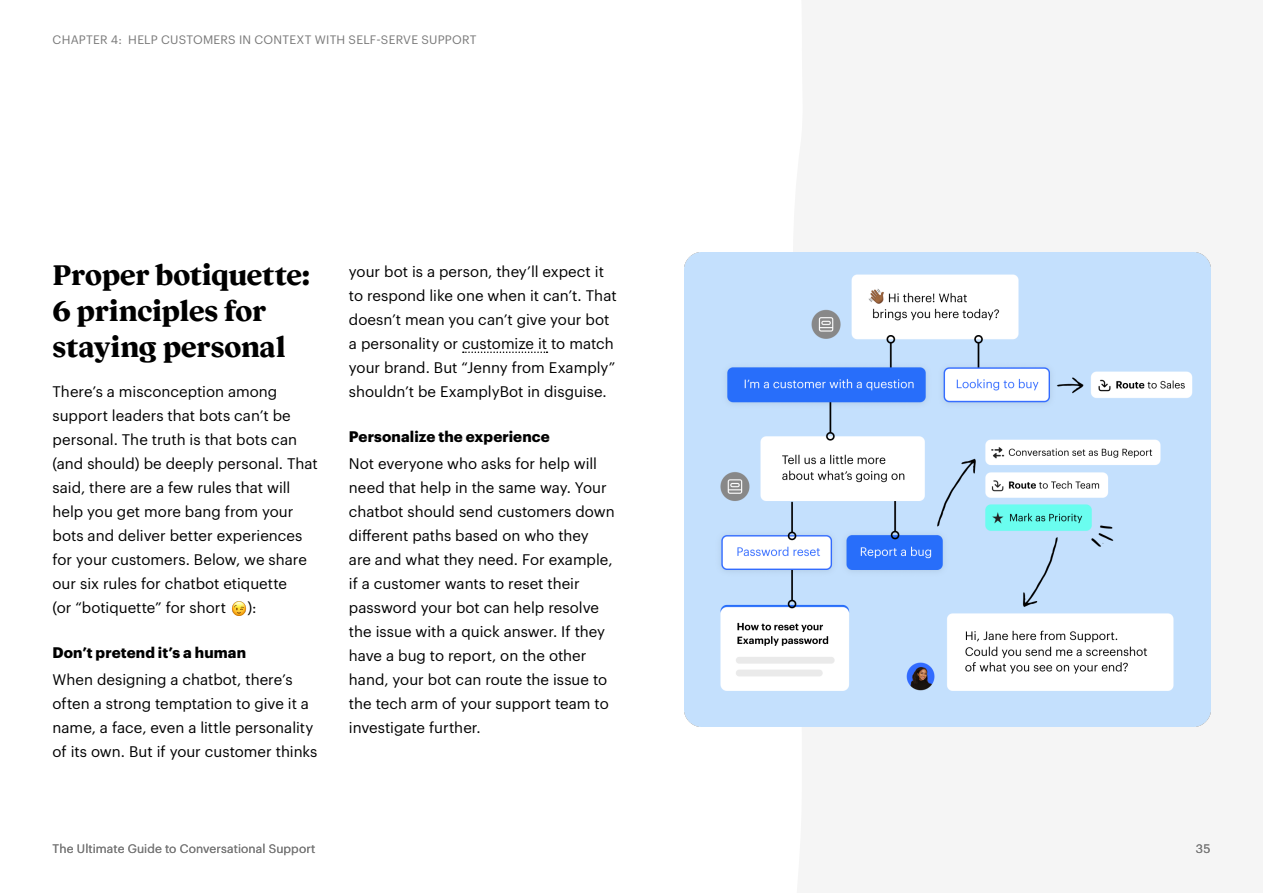
<style>
.page{position:relative;width:1263px;height:893px;background:#fff}
.page>*{position:absolute;margin:0;border:0;box-sizing:border-box;transform-origin:0 0}
.t1{font:30px/36px "Honey Bold Banner";letter-spacing:-.005em;color:#000}
.t2{font:15px/24px "Graphik";color:#000}
.t3{font:700 15px "Graphik";letter-spacing:.01em;color:#000}
.t4{font:12px "Graphik";letter-spacing:.015em;color:#787878}
</style>
<div class="page">
<svg style="left:463px;top:351px;width:84px;height:2px"></svg>
<img style="left:684px;top:252px;width:526px;height:475px">
<p class="t4" style="left:53px;top:31px;width:425px">CHAPTER 4: HELP CUSTOMERS IN CONTEXT WITH SELF-SERVE SUPPORT</p>
<h1 class="t1" style="left:53px;top:259px;width:258px">Proper botiquette:<br>6 principles for staying personal</h1>
<p class="t2" style="left:53px;top:378px;width:267px">There’s a misconception among support leaders that bots can’t be personal. The truth is that bots can (and should) be deeply personal. That said, there are a few rules that will help you get more bang from your bots and deliver better experiences for your customers. Below, we share our six rules for chatbot etiquette<br>(or “botiquette” for short</p>
<p class="t2" style="left:247px;top:594px;width:11px">):</p>
<p class="t3" style="left:53px;top:641px;width:195px">Don’t pretend it’s a human</p>
<p class="t2" style="left:53px;top:666px;width:266px">When designing a chatbot, there’s often a strong temptation to give it a name, a face, even a little personality of its own. But if your customer thinks</p>
<p class="t2" style="left:349px;top:258px;width:269px">your bot is a person, they’ll expect it to respond like one when it can’t. That doesn’t mean you can’t give your bot a personality or customize it to match your brand. But “Jenny from Examply” shouldn’t be ExamplyBot in disguise.</p>
<p class="t3" style="left:349px;top:425px;width:202px">Personalize the experience</p>
<p class="t2" style="left:349px;top:450px;width:267px">Not everyone who asks for help will need that help in the same way. Your chatbot should send customers down different paths based on who they<br>are and what they need. For example, if a customer wants to reset their password your bot can help resolve the issue with a quick answer. If they have a bug to report, on the other hand, your bot can route the issue to the tech arm of your support team to investigate further.</p>
<p class="t4" style="left:53px;top:840px;width:264px">The Ultimate Guide to Conversational Support</p>
<p class="t4" style="left:1196px;top:840px;width:16px">35</p>
</div>
